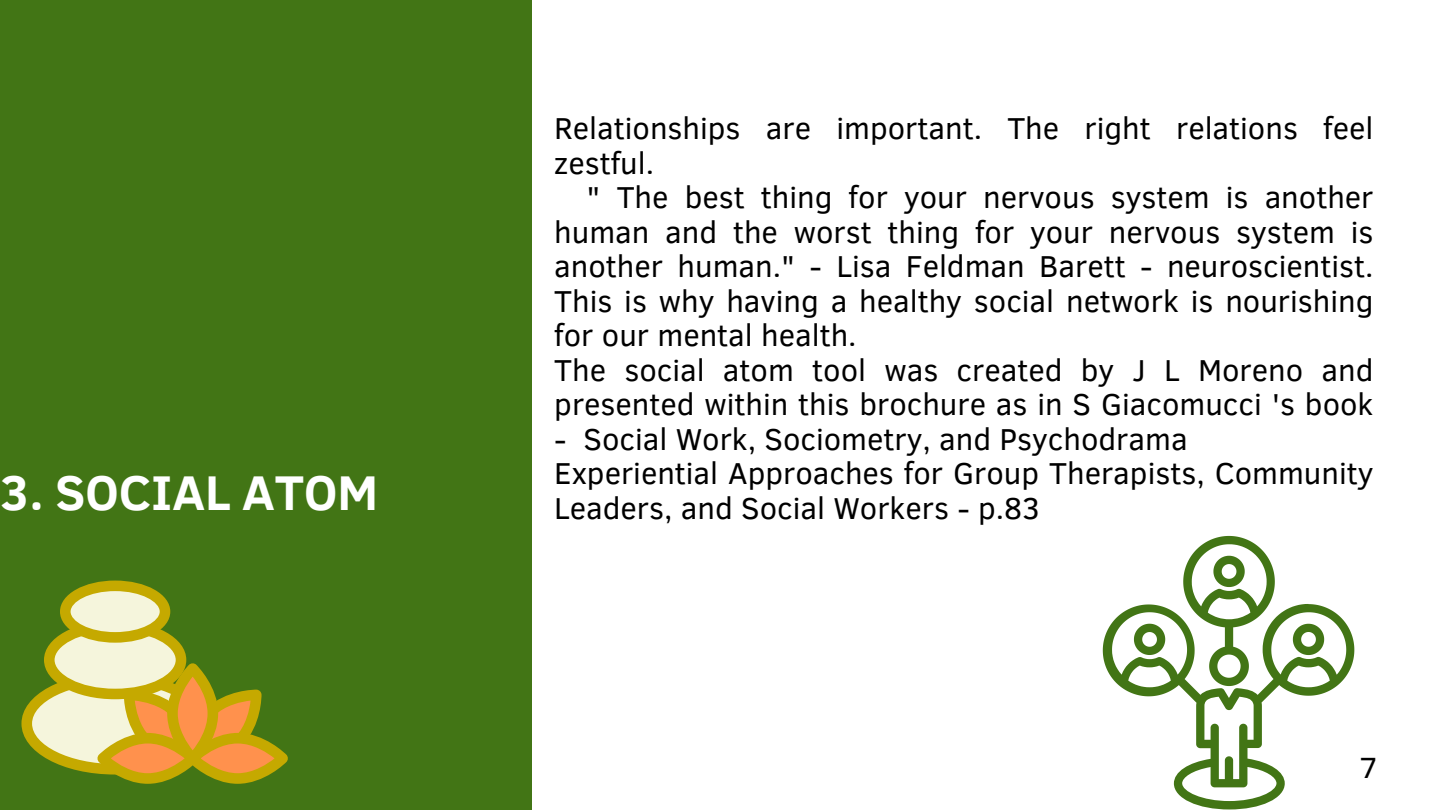
<style>
.page{position:relative;width:1440px;height:810px;background:#fff}
.page>*{position:absolute;margin:0;border:0;box-sizing:border-box;transform-origin:0 0}
.t1{font:700 50px "Clear Sans";color:#fff}
.t2{font:31px/34.5px "Clear Sans";color:#000}
.t3{font:30px "Clear Sans";color:#000}
</style>
<div class="page">
<div style="left:0;top:0;width:531px;height:810px;background:#427515"></div>
<svg style="left:1103px;top:604px;width:251px;height:205px"></svg>
<svg style="left:1293px;top:624px;width:31px;height:31px"></svg>
<svg style="left:1183px;top:536px;width:92px;height:150px"></svg>
<svg style="left:21px;top:581px;width:267px;height:203px"></svg>
<p class="t1" style="left:0;top:457px;width:380px">3. SOCIAL ATOM</p>
<p class="t2" style="left:554px;top:110px;width:821px">Relationships are important. The right relations feel zestful.</p>
<p class="t2" style="left:554px;top:179px;width:821px;text-align:justify;text-indent:32px">" The best thing for your nervous system is another human and the worst thing for your nervous system is another human." - Lisa Feldman Barett - neuroscientist.<br>This is why having a healthy social network is nourishing for our mental health.</p>
<p class="t2" style="left:554px;top:351px;width:821px">The social atom tool was created by J L Moreno and presented within this brochure as in S Giacomucci 's book</p>
<p class="t2" style="left:554px;top:420px;width:635px">- Social Work, Sociometry, and Psychodrama</p>
<p class="t2" style="left:554px;top:455px;width:821px">Experiential Approaches for Group Therapists, Community</p>
<p class="t2" style="left:554px;top:489px;width:487px">Leaders, and Social Workers - p.83</p>
<p class="t3" style="left:1359px;top:746px;width:20px">7</p>
</div>
